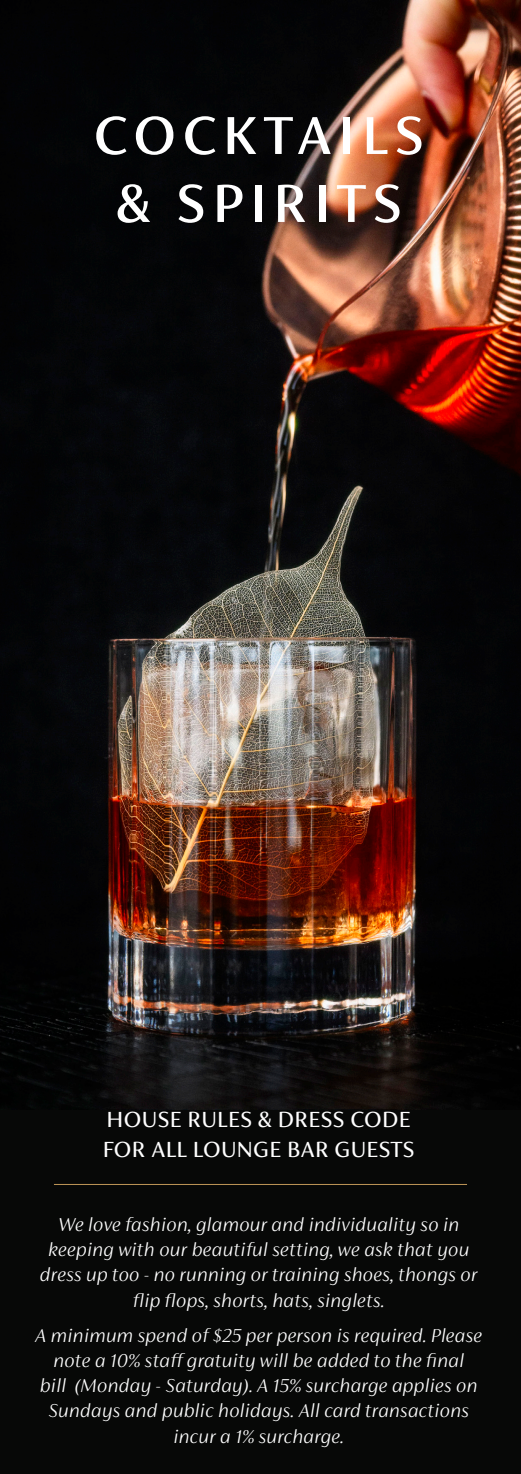
<style>
.page{position:relative;width:521px;height:1474px;background:#fff}
.page>*{position:absolute;margin:0;border:0;box-sizing:border-box;transform-origin:0 0}
._02_Dish_Heading{font:500 59.5px "FS Siena";letter-spacing:.1em;color:#fff}
._02_Dish_Heading-2{font:24.5px "FS Siena";color:#fff}
._02_Dish_Heading-3{font:italic 200 21px/25.2px "FS Siena";color:#fff;text-align:center}
</style>
<div class="page">
<div style="left:0;top:1026px;width:521px;height:447px;background:#070807"></div>
<img style="left:0;top:0;width:521px;height:1109px">
<hr style="left:54px;top:1184px;width:413px;height:1px;background:#bf9757">
<p class="_02_Dish_Heading" style="left:93px;top:103px;width:332px">COCKTAILS</p>
<p class="_02_Dish_Heading" style="left:115px;top:171px;width:288px">&amp; SPIRITS</p>
<p class="_02_Dish_Heading-2" style="left:106px;top:1106px;width:306px">HOUSE RULES &amp; DRESS CODE</p>
<p class="_02_Dish_Heading-2" style="left:102px;top:1135px;width:314px">FOR ALL LOUNGE BAR GUESTS</p>
<p class="_02_Dish_Heading-3" style="left:40px;top:1211px;width:439px">We love fashion, glamour and individuality so in keeping with our beautiful setting, we ask that you dress up too - no running or training shoes, thongs or flip flops, shorts, hats, singlets.</p>
<p class="_02_Dish_Heading-3" style="left:35px;top:1322px;width:449px">A minimum spend of $25 per person is required. Please note a 10% staff gratuity will be added to the final<br>bill (Monday - Saturday). A 15% surcharge applies on Sundays and public holidays. All card transactions incur a 1% surcharge.</p>
</div>
